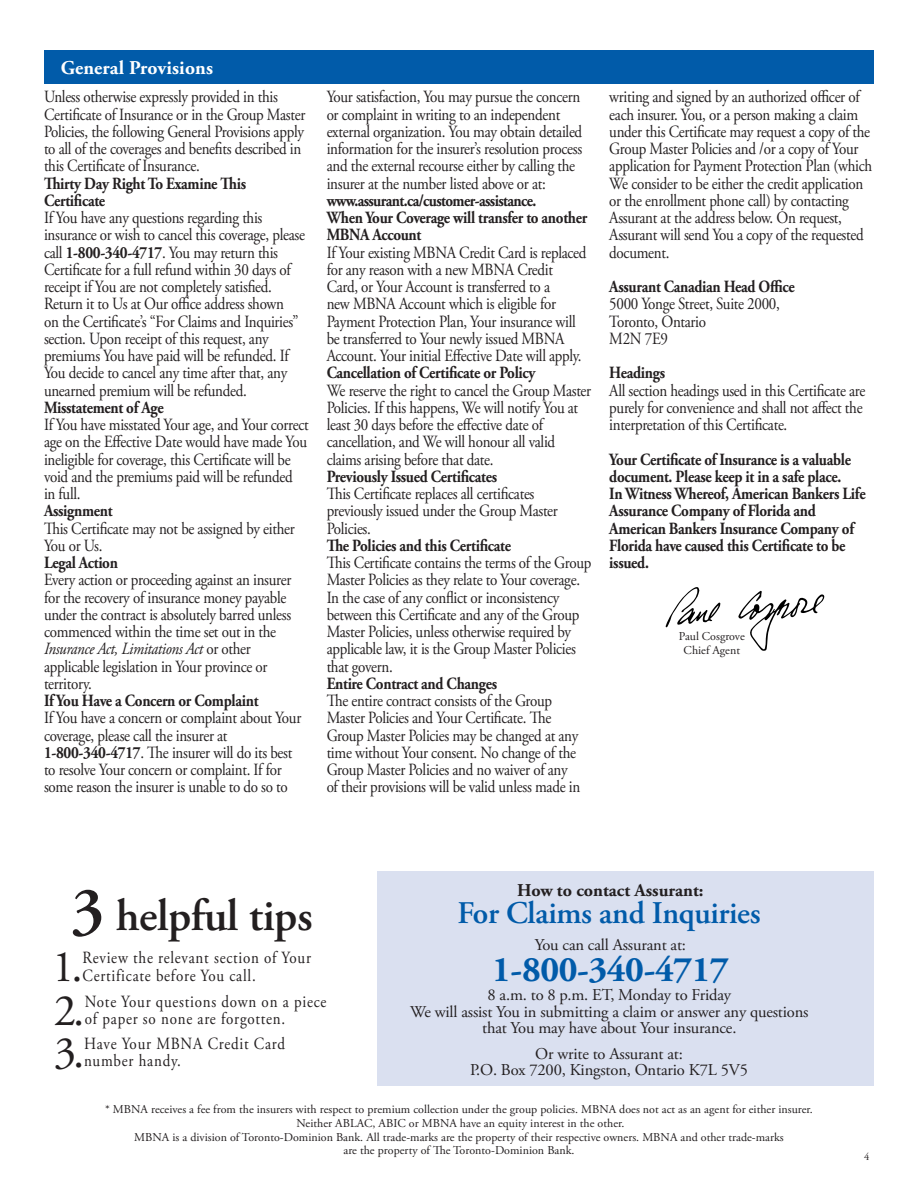
<style>
.page{position:relative;width:918px;height:1188px;background:#fff}
.page>*{position:absolute;margin:0;border:0;box-sizing:border-box;transform-origin:0 0}
.Helpful_Tips_-_Title{font:600 67.5px "Adobe Garamond Pro";color:#231f20}
.Helpful_Tips{font:600 45px "Adobe Garamond Pro";letter-spacing:-.01em;color:#231f20}
.Helpful_Tips_-_Body{font:45px "Adobe Garamond Pro";color:#231f20}
.End_Green_Box_-_Gian{font:700 36px "Adobe Garamond Pro";letter-spacing:-.01em;color:#015ba9}
.End_Green_Box_-_Gian-2{font:600 31.5px "Adobe Garamond Pro";letter-spacing:-.01em;color:#015ba9}
.White_on_Green_Title{font:700 19.5px "Adobe Garamond Pro";letter-spacing:.005em;color:#fff}
.End_Green_Box_-_How{font:700 18px "Adobe Garamond Pro";color:#231f20}
.Legal_-_Body_Copy_1{font:17.1px/17.2px "Adobe Garamond Pro";letter-spacing:-.02em;color:#231f20;scale:.88 1}
.Legal_-_Body_Copy_1-2{font:700 17.1px/17.2px "Adobe Garamond Pro";letter-spacing:-.02em;color:#231f20;scale:.88 1}
.Helpful_Tips_-_Body-2{font:17.1px/17.2px "Adobe Garamond Pro";letter-spacing:.05em;color:#231f20;scale:.88 1}
.Legal_-_Body_Copy_1-3{font:700 17.1px "Adobe Garamond Pro";letter-spacing:-.04em;color:#231f20;scale:.88 1}
.End_Green_Box_-_Bott{font:16.5px/16.5px "Adobe Garamond Pro";letter-spacing:-.01em;color:#231f20;text-align:center}
.End_of_Document{font:12px/13.5px "Adobe Garamond Pro";color:#231f20;text-align:center}
.t1{font:10.5px "Adobe Garamond Pro";color:#231f20}
.s1{font-weight:700}
.s2{font-style:italic}
</style>
<div class="page">
<div style="left:44px;top:51px;width:830px;height:33px;background:#015ba9"></div>
<div style="left:378px;top:872px;width:496px;height:214px;background:#dae0f0"></div>
<svg style="left:738px;top:591px;width:86px;height:60px"></svg>
<svg style="left:666px;top:587px;width:54px;height:40px"></svg>
<p class="White_on_Green_Title" style="left:61px;top:57px;width:154px">General Provisions</p>
<p class="Legal_-_Body_Copy_1" style="left:44px;top:89px;width:299px">Unless otherwise expressly provided in this Certificate of Insurance or in the Group Master Policies, the following General Provisions apply to all of the coverages and benefits described in this Certificate of Insurance.</p>
<p class="Legal_-_Body_Copy_1-2" style="left:44px;top:175px;width:231px">Thirty Day Right To Examine This<br>Certificate</p>
<p class="Legal_-_Body_Copy_1" style="left:44px;top:210px;width:298px">If You have any questions regarding this insurance or wish to cancel this coverage, please call <span class="s1">1-800-340-4717</span>. You may return this Certificate for a full refund within 30 days of receipt if You are not completely satisfied.<br>Return it to Us at Our office address shown<br>on the Certificate’s “For Claims and Inquiries” section. Upon receipt of this request, any premiums You have paid will be refunded. If You decide to cancel any time after that, any unearned premium will be refunded.</p>
<p class="Legal_-_Body_Copy_1-2" style="left:44px;top:399px;width:138px">Misstatement of Age</p>
<p class="Legal_-_Body_Copy_1" style="left:44px;top:417px;width:302px">If You have misstated Your age, and Your correct age on the Effective Date would have made You ineligible for coverage, this Certificate will be void and the premiums paid will be refunded<br>in full.</p>
<p class="Legal_-_Body_Copy_1-2" style="left:44px;top:503px;width:80px">Assignment</p>
<p class="Legal_-_Body_Copy_1" style="left:44px;top:520px;width:287px">This Certificate may not be assigned by either<br>You or Us.</p>
<p class="Legal_-_Body_Copy_1-2" style="left:44px;top:554px;width:86px">Legal Action</p>
<p class="Legal_-_Body_Copy_1" style="left:44px;top:572px;width:283px">Every action or proceeding against an insurer for the recovery of insurance money payable under the contract is absolutely barred unless commenced within the time set out in the <span class="s2">Insurance Act, Limitations Act</span> or other applicable legislation in Your province or territory.</p>
<p class="Legal_-_Body_Copy_1-2" style="left:44px;top:692px;width:245px">If You Have a Concern or Complaint</p>
<p class="Legal_-_Body_Copy_1" style="left:44px;top:710px;width:294px">If You have a concern or complaint about Your coverage, please call the insurer at <span class="s1">1-800-340-4717</span>. The insurer will do its best to resolve Your concern or complaint. If for some reason the insurer is unable to do so to</p>
<p class="Legal_-_Body_Copy_1" style="left:327px;top:89px;width:292px">Your satisfaction, You may pursue the concern or complaint in writing to an independent external organization. You may obtain detailed information for the insurer’s resolution process and the external recourse either by calling the insurer at the number listed above or at:</p>
<p class="Legal_-_Body_Copy_1-3" style="left:327px;top:190px;width:240px">www.assurant.ca/customer-assistance.</p>
<p class="Legal_-_Body_Copy_1-2" style="left:327px;top:209px;width:298px">When Your Coverage will transfer to another<br>MBNA Account</p>
<p class="Legal_-_Body_Copy_1" style="left:327px;top:244px;width:297px">If Your existing MBNA Credit Card is replaced for any reason with a new MBNA Credit Card, or Your Account is transferred to a<br>new MBNA Account which is eligible for Payment Protection Plan, Your insurance will be transferred to Your newly issued MBNA Account. Your initial Effective Date will apply.</p>
<p class="Legal_-_Body_Copy_1-2" style="left:327px;top:365px;width:239px">Cancellation of Certificate or Policy</p>
<p class="Legal_-_Body_Copy_1" style="left:327px;top:382px;width:302px">We reserve the right to cancel the Group Master Policies. If this happens, We will notify You at least 30 days before the effective date of cancellation, and We will honour all valid claims arising before that date.</p>
<p class="Legal_-_Body_Copy_1-2" style="left:327px;top:468px;width:195px">Previously Issued Certificates</p>
<p class="Legal_-_Body_Copy_1" style="left:327px;top:486px;width:264px">This Certificate replaces all certificates previously issued under the Group Master<br>Policies.</p>
<p class="Legal_-_Body_Copy_1-2" style="left:327px;top:537px;width:211px">The Policies and this Certificate</p>
<p class="Legal_-_Body_Copy_1" style="left:327px;top:555px;width:302px">This Certificate contains the terms of the Group Master Policies as they relate to Your coverage.<br>In the case of any conflict or inconsistency between this Certificate and any of the Group Master Policies, unless otherwise required by applicable law, it is the Group Master Policies that govern.</p>
<p class="Legal_-_Body_Copy_1-2" style="left:327px;top:675px;width:195px">Entire Contract and Changes</p>
<p class="Legal_-_Body_Copy_1" style="left:327px;top:693px;width:290px">The entire contract consists of the Group Master Policies and Your Certificate. The Group Master Policies may be changed at any time without Your consent. No change of the Group Master Policies and no waiver of any of their provisions will be valid unless made in</p>
<p class="Legal_-_Body_Copy_1" style="left:609px;top:89px;width:300px">writing and signed by an authorized officer of each insurer. You, or a person making a claim under this Certificate may request a copy of the Group Master Policies and /or a copy of Your application for Payment Protection Plan (which We consider to be either the credit application or the enrollment phone call) by contacting Assurant at the address below. On request, Assurant will send You a copy of the requested document.</p>
<p class="Legal_-_Body_Copy_1-2" style="left:609px;top:278px;width:212px">Assurant Canadian Head Office</p>
<p class="Legal_-_Body_Copy_1" style="left:609px;top:296px;width:195px">5000 Yonge Street, Suite 2000,</p>
<p class="Legal_-_Body_Copy_1" style="left:609px;top:313px;width:112px">Toronto, Ontario</p>
<p class="Legal_-_Body_Copy_1" style="left:609px;top:330px;width:68px">M2N 7E9</p>
<p class="Legal_-_Body_Copy_1-2" style="left:609px;top:365px;width:65px">Headings</p>
<p class="Legal_-_Body_Copy_1" style="left:609px;top:382px;width:292px">All section headings used in this Certificate are purely for convenience and shall not affect the interpretation of this Certificate.</p>
<p class="Legal_-_Body_Copy_1-2" style="left:609px;top:451px;width:293px">Your Certificate of Insurance is a valuable document. Please keep it in a safe place.<br>In Witness Whereof, American Bankers Life Assurance Company of Florida and American Bankers Insurance Company of Florida have caused this Certificate to be issued.</p>
<p class="End_of_Document" style="left:679px;top:629px;width:67px;line-height:14.4px">Paul Cosgrove<br>Chief Agent</p>
<p class="Helpful_Tips_-_Title" style="left:71px;top:873px;width:36px">3</p>
<p class="Helpful_Tips" style="left:116px;top:890px;width:198px">helpful tips</p>
<p class="Helpful_Tips_-_Body-2" style="left:83px;top:950px;width:261px">Review the relevant section of Your<br>Certificate before You call.</p>
<p class="Helpful_Tips_-_Body" style="left:52px;top:940px;width:32px">1.</p>
<p class="Helpful_Tips_-_Body-2" style="left:85px;top:993px;width:276px">Note Your questions down on a piece of paper so none are forgotten.</p>
<p class="Helpful_Tips_-_Body" style="left:54px;top:983px;width:32px">2.</p>
<p class="Helpful_Tips_-_Body-2" style="left:84px;top:1035px;width:230px">Have Your MBNA Credit Card number handy.</p>
<p class="Helpful_Tips_-_Body" style="left:54px;top:1026px;width:32px">3.</p>
<p class="End_Green_Box_-_How" style="left:517px;top:880px;width:188px">How to contact Assurant:</p>
<p class="End_Green_Box_-_Gian-2" style="left:457px;top:895px;width:305px">For Claims and Inquiries</p>
<p class="End_Green_Box_-_Bott" style="left:535px;top:937px;width:153px">You can call Assurant at:</p>
<p class="End_Green_Box_-_Gian" style="left:492px;top:949px;width:238px">1-800-340-4717</p>
<p class="End_Green_Box_-_Bott" style="left:410px;top:987px;width:400px">8 a.m. to 8 p.m. ET, Monday to Friday<br>We will assist You in submitting a claim or answer any questions that You may have about Your insurance.</p>
<p class="End_Green_Box_-_Bott" style="left:470px;top:1046px;width:279px">Or write to Assurant at:<br>P.O. Box 7200, Kingston, Ontario K7L 5V5</p>
<p class="End_of_Document" style="left:105px;top:1103px;width:709px">* MBNA receives a fee from the insurers with respect to premium collection under the group policies. MBNA does not act as an agent for either insurer.</p>
<p class="End_of_Document" style="left:134px;top:1117px;width:651px">Neither ABLAC, ABIC or MBNA have an equity interest in the other.<br>MBNA is a division of Toronto-Dominion Bank. All trade-marks are the property of their respective owners. MBNA and other trade-marks are the property of The Toronto-Dominion Bank.</p>
<p class="t1" style="left:864px;top:1150px;width:7px">4</p>
</div>
